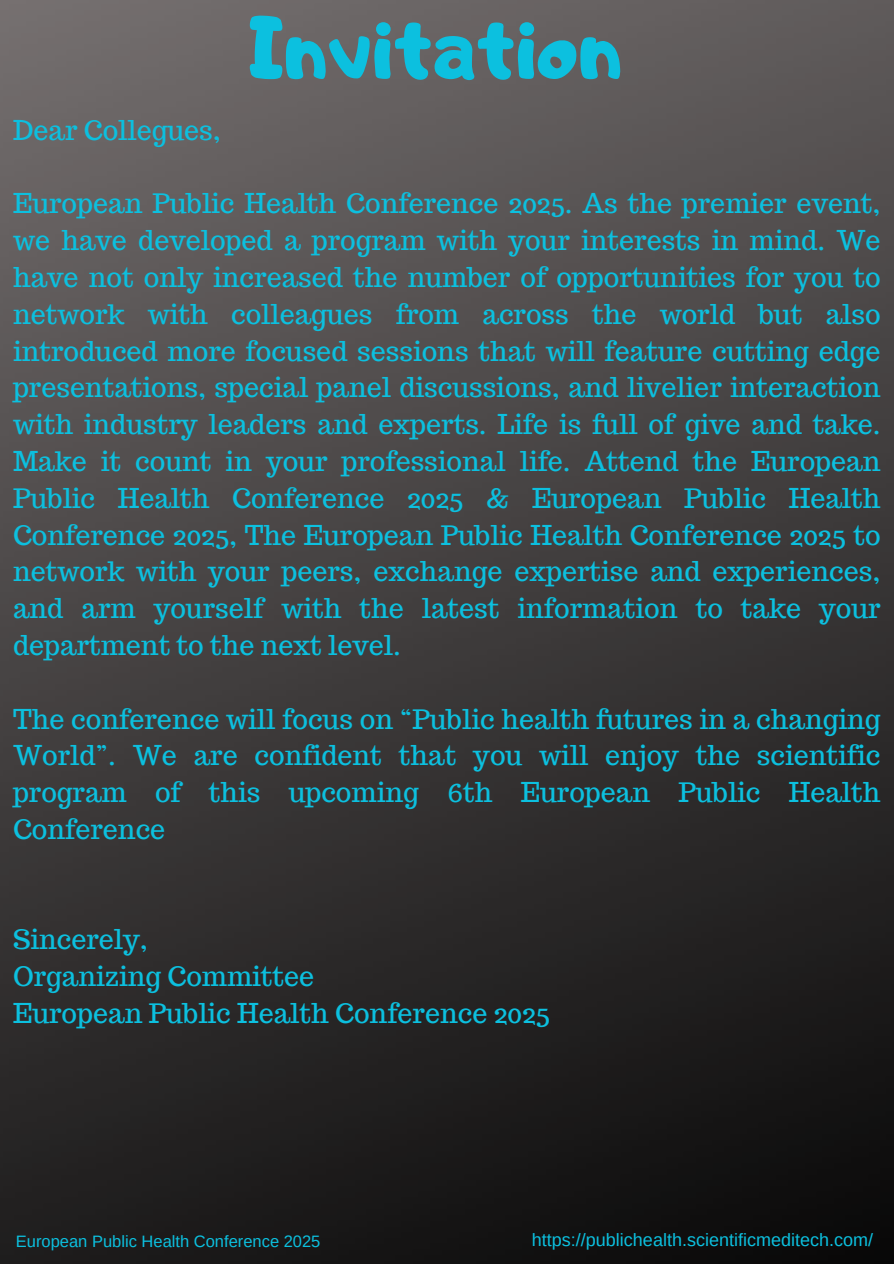
<style>
.page{position:relative;width:894px;height:1264px;background:#fff}
.page>*{position:absolute;margin:0;border:0;box-sizing:border-box;transform-origin:0 0}
.t1{font:82.95px "Adigiana Toybox";color:#0cc0df}
.t2{font:26.7px/36.8px "Trocchi";color:#0cc0df;text-align:justify}
.t3{font:18px "Arimo";color:#0cc0df}
.t4{font:16.5px "Arimo";color:#0cc0df}
</style>
<div class="page">
<img style="left:0;top:0;width:893px;height:1263px">
<p class="t2" style="left:13px;top:111px;width:209px">Dear Collegues,</p>
<h1 class="t1" style="left:250px;top:-6px;width:373px">Invitation</h1>
<p class="t2" style="left:13px;top:185px;width:868px">European Public Health Conference 2025. As the premier event, we have developed a program with your interests in mind. We have not only increased the number of opportunities for you to network with colleagues from across the world but also introduced more focused sessions that will feature cutting edge presentations, special panel discussions, and livelier interaction with industry leaders and experts. Life is full of give and take.<br>Make it count in your professional life. Attend the European Public Health Conference 2025 &amp; European Public Health Conference 2025, The European Public Health Conference 2025 to network with your peers, exchange expertise and experiences, and arm yourself with the latest information to take your department to the next level.</p>
<p class="t2" style="left:13px;top:700px;width:868px">The conference will focus on “Public health futures in a changing World”. We are confident that you will enjoy the scientific program of this upcoming 6th European Public Health Conference</p>
<p class="t2" style="left:13px;top:921px;width:538px;text-align:left">Sincerely,<br>Organizing Committee<br>European Public Health Conference 2025</p>
<p class="t4" style="left:16px;top:1231px;width:306px">European Public Health Conference 2025</p>
<p class="t3" style="left:531px;top:1229px;width:342px">https://publichealth.scientificmeditech.com/</p>
</div>
